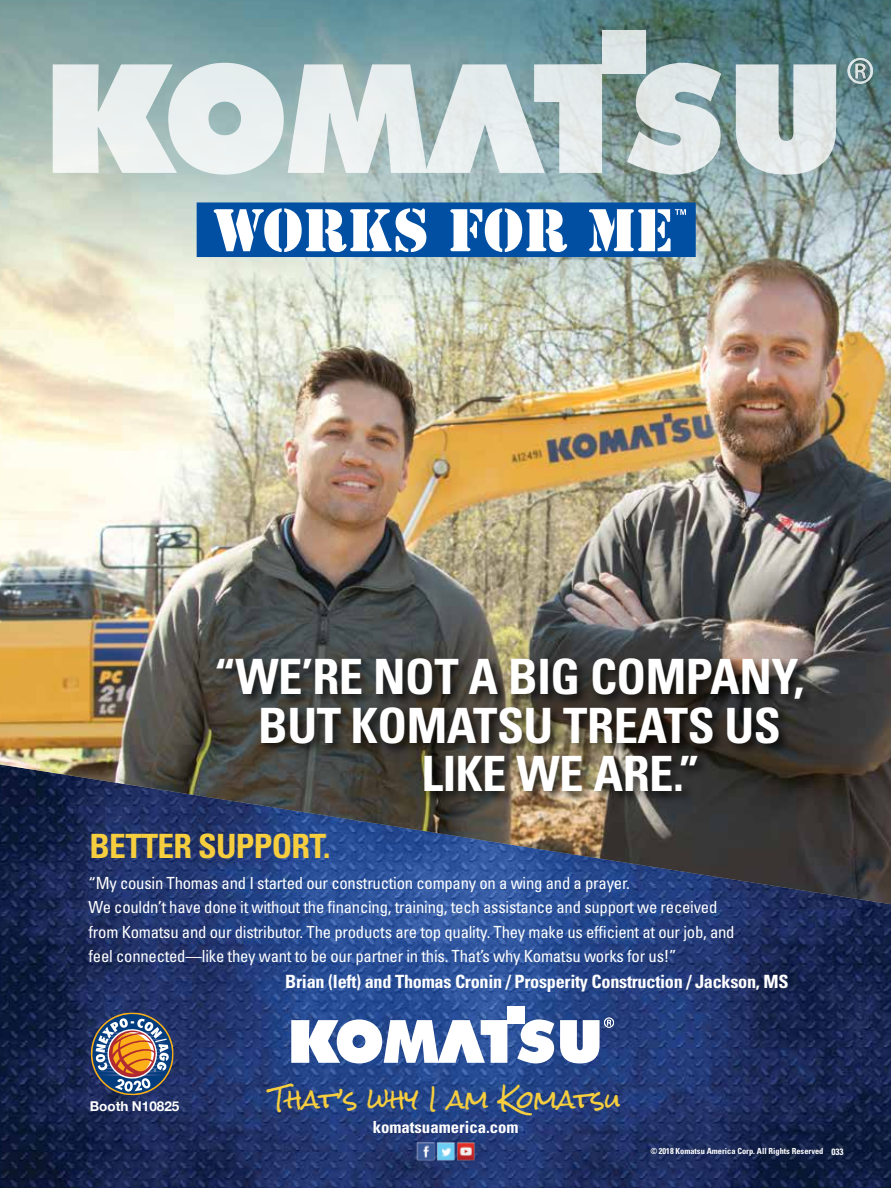
<style>
.page{position:relative;width:891px;height:1188px;background:#fff}
.page>*{position:absolute;margin:0;border:0;box-sizing:border-box;transform-origin:0 0}
.t1{font:700 condensed 48.75px "Univers LT Std";letter-spacing:-.01em;color:#fff}
.t2{font:700 condensed 33.45px "Univers LT Std";letter-spacing:-.02em;color:#f6ce3e}
.t3{font:24.3px "Rock Salt";color:#f6ce3e}
.t4{font:700 condensed 18.3px "Univers LT Std";letter-spacing:-.015em;color:#fff}
.t5{font:condensed 16.8px/24.3px "Univers LT Std";letter-spacing:-.015em;color:#fff}
.t6{font:700 condensed 16.8px "Univers LT Std";color:#fff}
.t7{font:700 13.5px "Helvetica Neue";color:#fff}
.t8{font:700 condensed 9.15px "Univers LT Std";color:#fff}
.t9{font:700 condensed 8.4px "Univers LT Std";color:#fff}
</style>
<div class="page">
<img style="left:0;top:904px;width:891px;height:284px">
<svg style="left:291px;top:1019px;width:216px;height:44px"></svg>
<svg style="left:517px;top:1019px;width:37px;height:44px"></svg>
<div style="left:508px;top:1007px;width:17px;height:17px;background:#fff"></div>
<svg style="left:560px;top:1018px;width:54px;height:45px"></svg>
<img style="left:0;top:0;width:891px;height:904px">
<div style="left:215px;top:655px;width:601px;height:149px;background:#000;opacity:.75"></div>
<svg style="left:53px;top:63px;width:549px;height:112px"></svg>
<svg style="left:627px;top:63px;width:94px;height:112px"></svg>
<svg style="left:736px;top:64px;width:100px;height:111px"></svg>
<div style="left:602px;top:30px;width:44px;height:44px;background:#dee6e6"></div>
<svg style="left:848px;top:58px;width:25px;height:26px"></svg>
<svg style="left:197px;top:202px;width:499px;height:55px"></svg>
<img style="left:416px;top:1141px;width:59px;height:20px">
<svg style="left:91px;top:1012px;width:83px;height:83px"></svg>
<h1 class="t1" style="left:214px;top:647px;width:591px">“WE’RE NOT A BIG COMPANY,</h1>
<h1 class="t1" style="left:258px;top:695px;width:524px">BUT KOMATSU TREATS US</h1>
<h1 class="t1" style="left:422px;top:744px;width:280px">LIKE WE ARE.”</h1>
<h2 class="t2" style="left:90px;top:825px;width:243px">BETTER SUPPORT.</h2>
<p class="t5" style="left:89px;top:870px;width:648px">“My cousin Thomas and I started our construction company on a wing and a prayer.<br>We couldn’t have done it without the financing, training, tech assistance and support we received from Komatsu and our distributor. The products are top quality. They make us efficient at our job, and feel connected—like they want to be our partner in this. That’s why Komatsu works for us!”</p>
<p class="t4" style="left:285px;top:970px;width:505px">Brian (left) and Thomas Cronin / Prosperity Construction / Jackson, MS</p>
<p class="t7" style="left:90px;top:1095px;width:91px">Booth N10825</p>
<h3 class="t3" style="left:271px;top:1086px;width:352px">That’s why I am Komatsu</h3>
<p class="t6" style="left:373px;top:1117px;width:147px">komatsuamerica.com</p>
<p class="t9" style="left:650px;top:1146px;width:174px">© 2018 Komatsu America Corp. All Rights Reserved</p>
<p class="t8" style="left:831px;top:1146px;width:14px">033</p>
</div>
